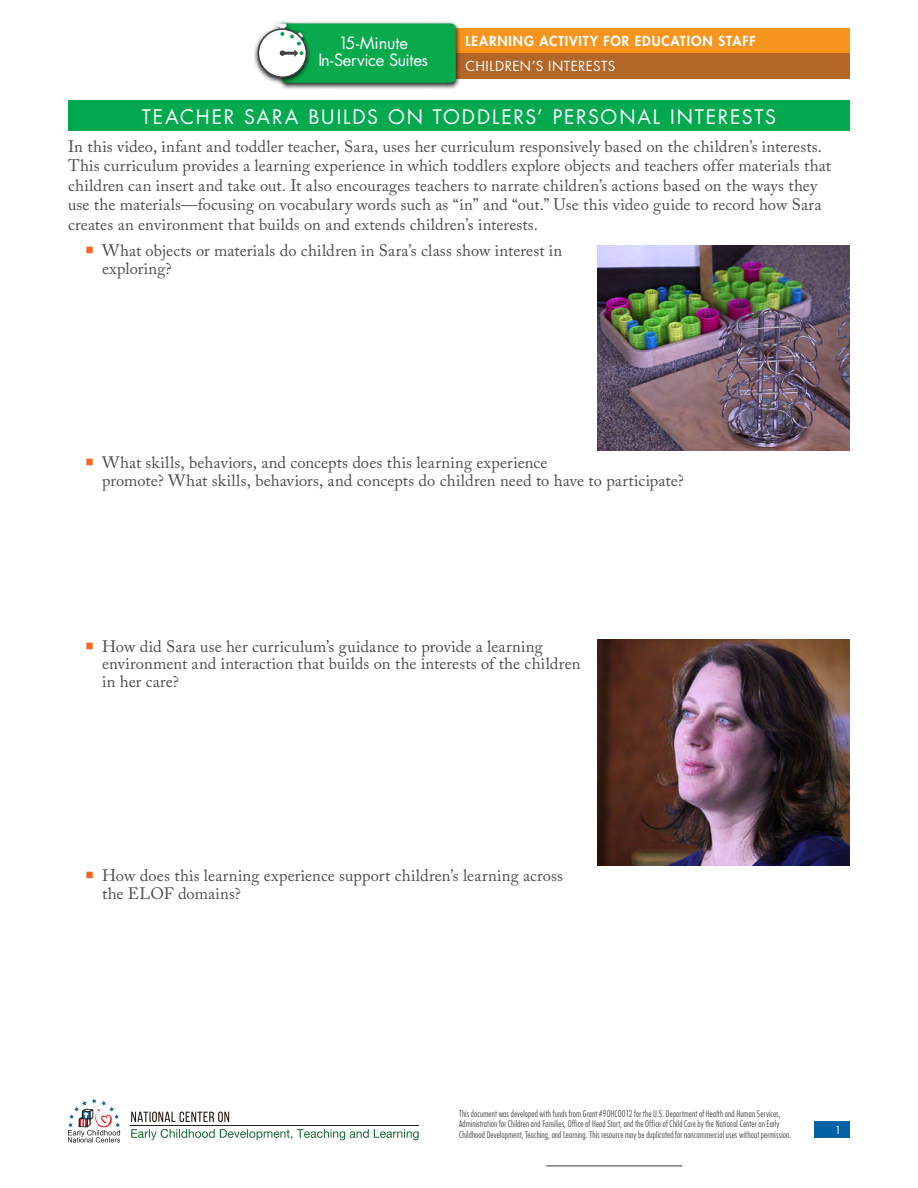
<style>
.page{position:relative;width:918px;height:1188px;background:#fff}
.page>*{position:absolute;margin:0;border:0;box-sizing:border-box;transform-origin:0 0}
.t1{font:19.5px "Futura Std";letter-spacing:.09em;color:#fff}
.t2{font:16.5px/17.7px "Adobe Caslon Pro";letter-spacing:.01em;color:#4d4d4f}
.t3{font:16.5px/16.5px "Futura Std";letter-spacing:-.02em;color:#fff;text-align:center}
.t4{font:800 13.5px "Futura Std";letter-spacing:.06em;color:#fff}
.t5{font:13.5px "Futura Std";letter-spacing:.035em;color:#fff}
.t6{font:10.5px "Futura Std";color:#fff}
.t7{font:300 condensed 9px/10.5px "Futura Std";letter-spacing:.015em;color:#4d4d4f}
</style>
<div class="page">
<div style="left:814px;top:1122px;width:36px;height:16px;background:#0063a6"></div>
<svg style="left:131px;top:1129px;width:288px;height:11px"></svg>
<svg style="left:131px;top:1112px;width:98px;height:10px"></svg>
<svg style="left:68px;top:1099px;width:52px;height:44px"></svg>
<hr style="left:546px;top:1165px;width:136px;height:1px;background:#4d4d4f">
<div style="left:449px;top:28px;width:401px;height:25px;background:#f7941e"></div>
<div style="left:449px;top:53px;width:401px;height:25px;background:#b26628"></div>
<img style="left:283px;top:22px;width:179px;height:67px">
<img style="left:276px;top:21px;width:17px;height:3px">
<img style="left:254px;top:24px;width:60px;height:63px">
<div style="left:258px;top:29px;width:48px;height:48px;background:#fff;border-radius:50%"></div>
<div style="left:258px;top:28px;width:49px;height:50px;border:2px solid #414042;border-radius:50%"></div>
<svg style="left:278px;top:23px;width:178px;height:60px;background:#23ad5e"></svg>
<img style="left:598px;top:639px;width:252px;height:227px">
<img style="left:598px;top:245px;width:252px;height:206px">
<div style="left:68px;top:100px;width:782px;height:31px;background:#02a94f"></div>
<p class="t3" style="left:318px;top:35px;width:111px">15-Minute<br>In-Service Suites</p>
<p class="t4" style="left:465px;top:32px;width:292px">LEARNING ACTIVITY FOR EDUCATION STAFF</p>
<p class="t5" style="left:465px;top:57px;width:152px">CHILDREN’S INTERESTS</p>
<h1 class="t1" style="left:142px;top:104px;width:636px">TEACHER SARA BUILDS ON TODDLERS’ PERSONAL INTERESTS</h1>
<p class="t2" style="left:68px;top:136px;width:764px;line-height:19.5px">In this video, infant and toddler teacher, Sara, uses her curriculum responsively based on the children’s interests.<br>This curriculum provides a learning experience in which toddlers explore objects and teachers offer materials that children can insert and take out. It also encourages teachers to narrate children’s actions based on the ways they use the materials—focusing on vocabulary words such as “in” and “out.” Use this video guide to record how Sara creates an environment that builds on and extends children’s interests.</p>
<p class="t2" style="left:102px;top:241px;width:462px">What objects or materials do children in Sara’s class show interest in exploring?</p>
<p class="t2" style="left:102px;top:453px;width:583px">What skills, behaviors, and concepts does this learning experience<br>promote? What skills, behaviors, and concepts do children need to have to participate?</p>
<p class="t2" style="left:102px;top:637px;width:480px">How did Sara use her curriculum’s guidance to provide a learning environment and interaction that builds on the interests of the children in her care?</p>
<p class="t2" style="left:102px;top:867px;width:463px">How does this learning experience support children’s learning across the ELOF domains?</p>
<p class="t7" style="left:459px;top:1108px;width:334px">This document was developed with funds from Grant #90HC0012 for the U.S. Department of Health and Human Services,<br>Administration for Children and Families, Office of Head Start, and the Office of Child Care by the National Center on Early<br>Childhood Development, Teaching, and Learning. This resource may be duplicated for noncommercial uses without permission.</p>
<p class="t6" style="left:835px;top:1124px;width:8px">1</p>
</div>
